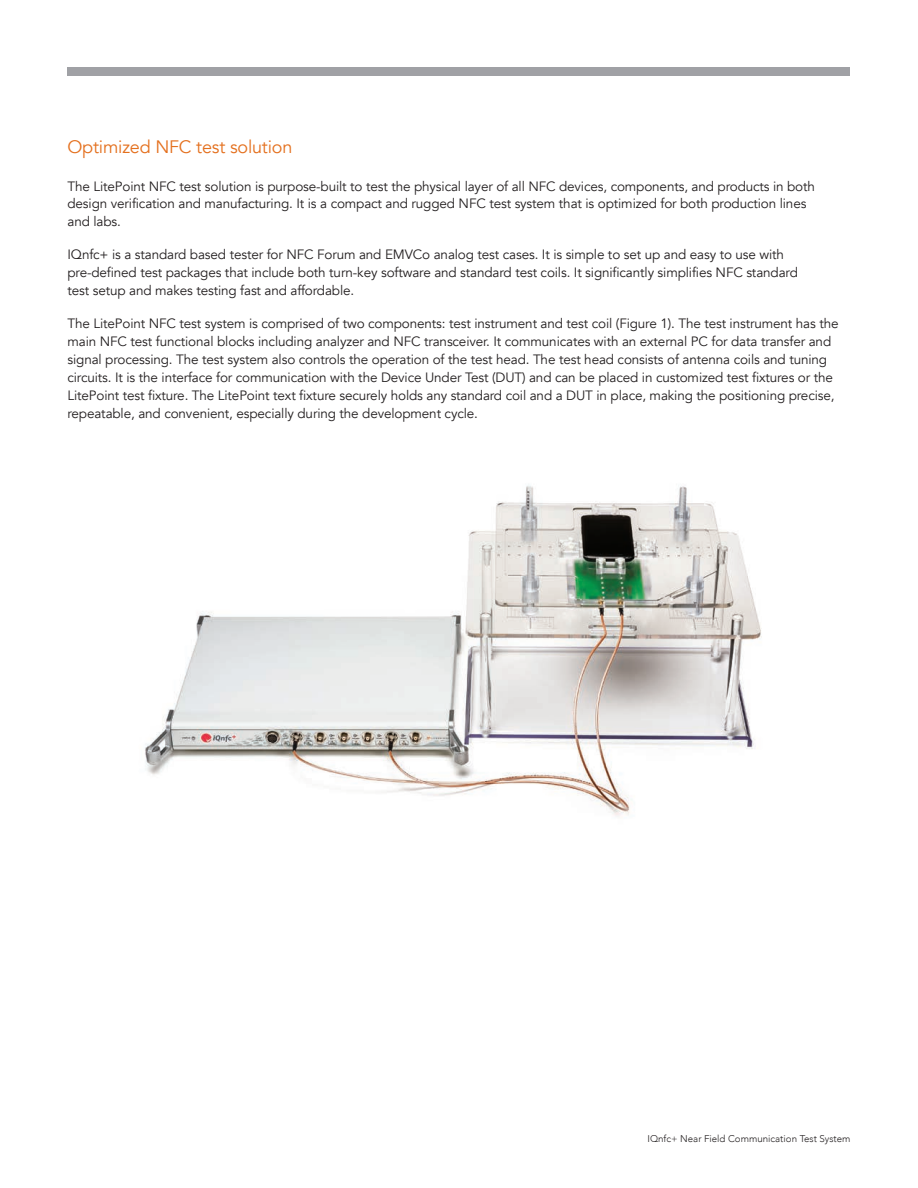
<style>
.page{position:relative;width:918px;height:1188px;background:#fff}
.page>*{position:absolute;margin:0;border:0;box-sizing:border-box;transform-origin:0 0}
.Subhead_1{font:18px "Avenir";letter-spacing:-.01em;color:#e4701e}
.Subhead_3{font:13.5px/18px "Avenir";letter-spacing:-.01em;color:#231f20}
.Folio{font:300 9.75px "Avenir";color:#231f20}
</style>
<div class="page">
<div style="left:68px;top:68px;width:782px;height:8px;background:#a0a1a5"></div>
<img style="left:145px;top:485px;width:617px;height:331px">
<p class="Subhead_1" style="left:68px;top:136px;width:226px">Optimized NFC test solution</p>
<p class="Subhead_3" style="left:68px;top:177px;width:749px">The LitePoint NFC test solution is purpose-built to test the physical layer of all NFC devices, components, and products in both design verification and manufacturing. It is a compact and rugged NFC test system that is optimized for both production lines and labs.</p>
<p class="Subhead_3" style="left:68px;top:246px;width:732px">IQnfc+ is a standard based tester for NFC Forum and EMVCo analog test cases. It is simple to set up and easy to use with pre-defined test packages that include both turn-key software and standard test coils. It significantly simplifies NFC standard test setup and makes testing fast and affordable.</p>
<p class="Subhead_3" style="left:68px;top:315px;width:773px">The LitePoint NFC test system is comprised of two components: test instrument and test coil (Figure 1). The test instrument has the main NFC test functional blocks including analyzer and NFC transceiver. It communicates with an external PC for data transfer and signal processing. The test system also controls the operation of the test head. The test head consists of antenna coils and tuning circuits. It is the interface for communication with the Device Under Test (DUT) and can be placed in customized test fixtures or the LitePoint test fixture. The LitePoint text fixture securely holds any standard coil and a DUT in place, making the positioning precise, repeatable, and convenient, especially during the development cycle.</p>
<p class="Folio" style="left:648px;top:1133px;width:205px">IQnfc+ Near Field Communication Test System</p>
</div>
